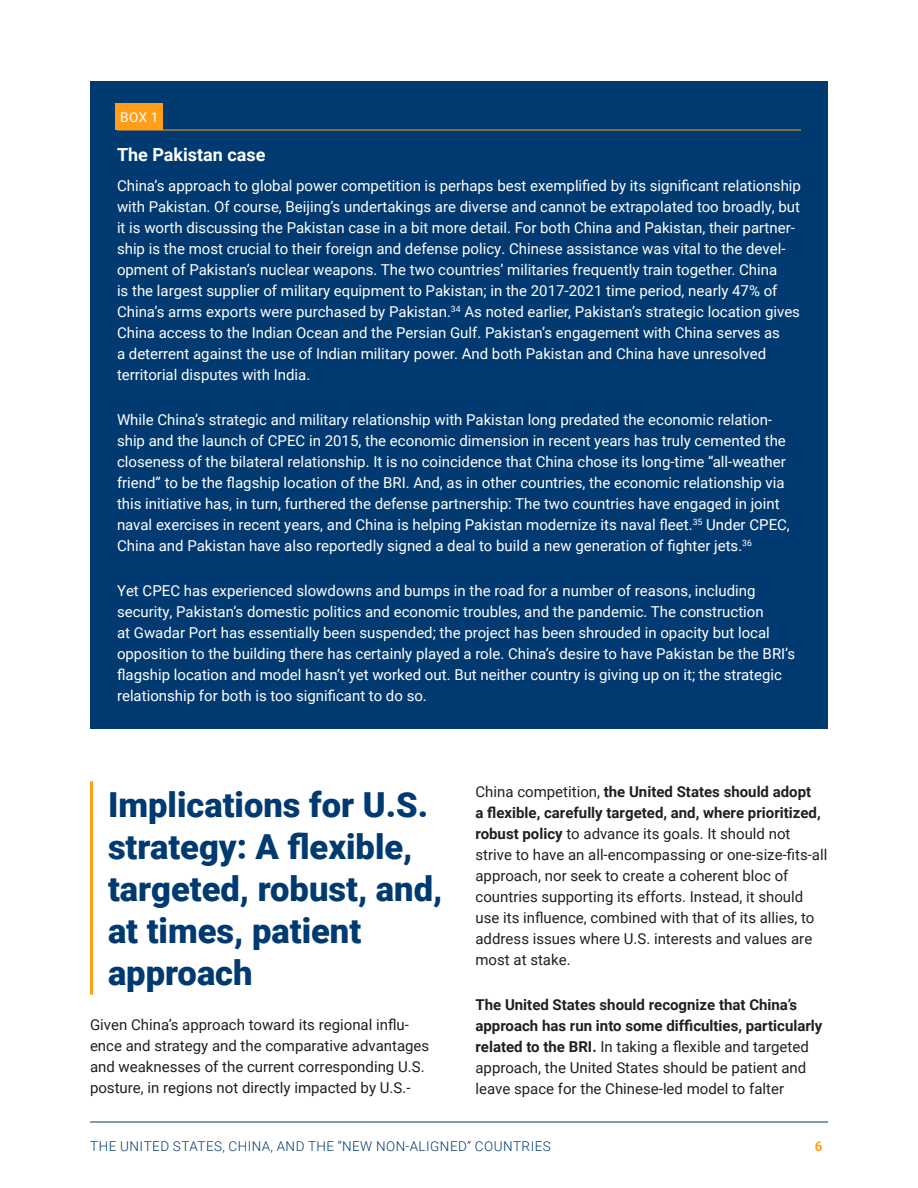
<style>
.page{position:relative;width:918px;height:1188px;background:#fff}
.page>*{position:absolute;margin:0;border:0;box-sizing:border-box;transform-origin:0 0}
.t1{font:900 34.5px/42px "Roboto";color:#003a70}
.Box_heading{font:700 18px "Roboto";color:#fff}
.Box_text{font:15px/21px "Roboto";color:#fff}
.Running_Text{font:15px/21px "Roboto";color:#231f20}
.t2{font:300 13.5px "Roboto";letter-spacing:.035em;color:#003a70}
.Box{font:13.5px "Roboto";color:#fff}
.t3{font:700 13.5px "Roboto";color:#ff9e1b}
.s1{font-weight:700}
</style>
<div class="page">
<hr style="left:90px;top:1122px;width:738px;height:1px;background:#003a70">
<div style="left:90px;top:81px;width:738px;height:648px;background:#003a70"></div>
<div style="left:116px;top:104px;width:47px;height:26px;background:#ff9e1b"></div>
<hr style="left:117px;top:130px;width:684px;height:1px;background:#ff9e1b">
<hr style="left:90px;top:781px;width:3px;height:214px;background:#ff9e1b">
<p class="Box" style="left:120px;top:108px;width:40px">BOX 1</p>
<p class="Box_heading" style="left:117px;top:142px;width:150px">The Pakistan case</p>
<p class="Box_text" style="left:117px;top:175px;width:686px">China’s approach to global power competition is perhaps best exemplified by its significant relationship with Pakistan. Of course, Beijing’s undertakings are diverse and cannot be extrapolated too broadly, but it is worth discussing the Pakistan case in a bit more detail. For both China and Pakistan, their partner&shy;ship is the most crucial to their foreign and defense policy. Chinese assistance was vital to the devel&shy;opment of Pakistan’s nuclear weapons. The two countries’ militaries frequently train together. China<br>is the largest supplier of military equipment to Pakistan; in the 2017-2021 time period, nearly 47% of China’s arms exports were purchased by Pakistan.<sup>34</sup> As noted earlier, Pakistan’s strategic location gives China access to the Indian Ocean and the Persian Gulf. Pakistan’s engagement with China serves as<br>a deterrent against the use of Indian military power. And both Pakistan and China have unresolved territorial disputes with India.</p>
<p class="Box_text" style="left:117px;top:409px;width:674px">While China’s strategic and military relationship with Pakistan long predated the economic relation&shy;ship and the launch of CPEC in 2015, the economic dimension in recent years has truly cemented the closeness of the bilateral relationship. It is no coincidence that China chose its long-time “all-weather friend” to be the flagship location of the BRI. And, as in other countries, the economic relationship via this initiative has, in turn, furthered the defense partnership: The two countries have engaged in joint naval exercises in recent years, and China is helping Pakistan modernize its naval fleet.<sup>35</sup> Under CPEC, China and Pakistan have also reportedly signed a deal to build a new generation of fighter jets.<sup>36</sup></p>
<p class="Box_text" style="left:117px;top:580px;width:680px">Yet CPEC has experienced slowdowns and bumps in the road for a number of reasons, including security, Pakistan’s domestic politics and economic troubles, and the pandemic. The construction<br>at Gwadar Port has essentially been suspended; the project has been shrouded in opacity but local opposition to the building there has certainly played a role. China’s desire to have Pakistan be the BRI’s flagship location and model hasn’t yet worked out. But neither country is giving up on it; the strategic relationship for both is too significant to do so.</p>
<h2 class="t1" style="left:108px;top:783px;width:336px">Implications for U.S. strategy: A flexible, targeted, robust, and, at times, patient approach</h2>
<p class="Running_Text" style="left:90px;top:1014px;width:341px">Given China’s approach toward its regional influ&shy;ence and strategy and the comparative advantages and weaknesses of the current corresponding U.S. posture, in regions not directly impacted by U.S.-</p>
<p class="Running_Text" style="left:476px;top:781px;width:353px">China competition, <span class="s1">the United States should adopt<br>a flexible, carefully targeted, and, where prioritized, robust policy</span> to advance its goals. It should not strive to have an all-encompassing or one-size-fits-all approach, nor seek to create a coherent bloc of countries supporting its efforts. Instead, it should use its influence, combined with that of its allies, to address issues where U.S. interests and values are most at stake.</p>
<p class="Running_Text" style="left:476px;top:994px;width:348px"><span class="s1">The United States should recognize that China’s approach has run into some difficulties, particularly related to the BRI.</span> In taking a flexible and targeted approach, the United States should be patient and leave space for the Chinese-led model to falter</p>
<p class="t2" style="left:90px;top:1137px;width:462px">THE UNITED STATES, CHINA, AND THE “NEW NON-ALIGNED” COUNTRIES</p>
<p class="t3" style="left:815px;top:1137px;width:9px">6</p>
</div>
